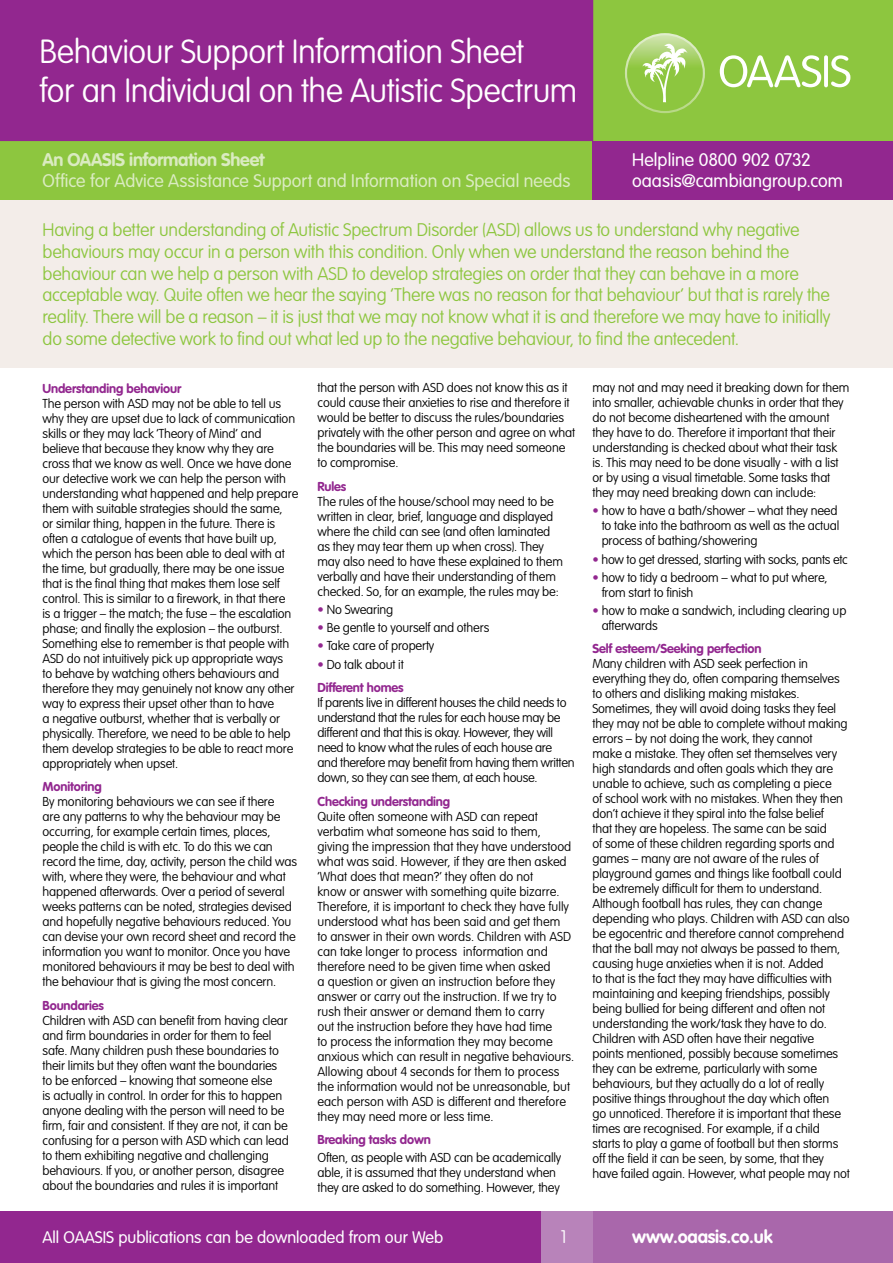
<style>
.page{position:relative;width:893px;height:1263px;background:#fff}
.page>*{position:absolute;margin:0;border:0;box-sizing:border-box;transform-origin:0 0}
.t1{font:100 33px/39px "VAG Rounded";letter-spacing:-.015em;color:#fff}
.t2{font:100 18px/21.8px "VAG Rounded";letter-spacing:-.01em;color:#8dc63f}
.t3{font:300 18px "VAG Rounded";letter-spacing:.005em;color:#daebc1}
.t4{font:300 18px/21px "VAG Rounded";color:#fff}
.t5{font:700 18px "VAG Rounded";letter-spacing:-.015em;color:#daebc1}
.t6{font:700 18px "VAG Rounded";letter-spacing:-.01em;color:#fff}
.t7{font:100 18px "VAG Rounded";color:#fff}
.t8{font:300 16.5px "VAG Rounded";color:#fff}
.t9{font:100 12.75px/15px "VAG Rounded";letter-spacing:-.01em;color:#000}
.t10{font:700 12.75px/23.5px "VAG Rounded";letter-spacing:-.01em;color:#92278f}
.s1{color:#92278f}
.s2{font-weight:100}
.s3{font-weight:100;color:#000}
</style>
<div class="page">
<div style="left:0;top:200px;width:893px;height:168px;background:#f3ede9"></div>
<div style="left:0;top:140px;width:635px;height:60px;background:#8dc63f"></div>
<div style="left:592px;top:140px;width:301px;height:60px;background:#92278f"></div>
<div style="left:592px;top:0;width:301px;height:140px;background:#8dc63f"></div>
<div style="left:0;top:0;width:593px;height:141px;background:#92278f"></div>
<svg style="left:626px;top:34px;width:78px;height:78px"></svg>
<div style="left:625px;top:33px;width:80px;height:80px;border:2px solid #fff;border-radius:50%"></div>
<svg style="left:720px;top:55px;width:130px;height:32px"></svg>
<svg style="left:642px;top:44px;width:45px;height:58px"></svg>
<div style="left:0;top:1212px;width:893px;height:51px;background:#92278f"></div>
<div style="left:592px;top:1212px;width:301px;height:51px;background:#a967ab"></div>
<div style="left:541px;top:1212px;width:51px;height:51px;background:#b883ba"></div>
<h1 class="t1" style="left:40px;top:32px;width:539px">Behaviour Support Information Sheet<br>for an Individual on the Autistic Spectrum</h1>
<h2 class="t5" style="left:43px;top:149px;width:223px">An OAASIS information Sheet</h2>
<h2 class="t3" style="left:43px;top:171px;width:530px">Office for Advice Assistance Support and Information on Special needs</h2>
<h2 class="t4" style="left:632px;top:150px;width:212px">Helpline 0800 902 0732 oaasis@cambiangroup.com</h2>
<p class="t2" style="left:43px;top:219px;width:789px">Having a better understanding of Autistic Spectrum Disorder (ASD) allows us to understand why negative behaviours may occur in a person with this condition. Only when we understand the reason behind the behaviour can we help a person with ASD to develop strategies on order that they can behave in a more acceptable way. Quite often we hear the saying ‘There was no reason for that behaviour’ but that is rarely the reality. There will be a reason – it is just that we may not know what it is and therefore we may have to initially do some detective work to find out what led up to the negative behaviour, to find the antecedent.</p>
<p class="t10" style="left:43px;top:376px;width:140px">Understanding behaviour</p>
<p class="t9" style="left:43px;top:396px;width:257px">The person with ASD may not be able to tell us why they are upset due to lack of communication skills or they may lack ‘Theory of Mind’ and believe that because they know why they are cross that we know as well. Once we have done our detective work we can help the person with understanding what happened and help prepare them with suitable strategies should the same,<br>or similar thing, happen in the future. There is often a catalogue of events that have built up, which the person has been able to deal with at the time, but gradually, there may be one issue that is the final thing that makes them lose self control. This is similar to a firework, in that there<br>is a trigger – the match; the fuse – the escalation phase; and finally the explosion – the outburst.<br>Something else to remember is that people with ASD do not intuitively pick up appropriate ways<br>to behave by watching others behaviours and therefore they may genuinely not know any other way to express their upset other than to have<br>a negative outburst, whether that is verbally or physically. Therefore, we need to be able to help them develop strategies to be able to react more appropriately when upset.</p>
<p class="t10" style="left:43px;top:775px;width:61px">Monitoring</p>
<p class="t9" style="left:43px;top:794px;width:256px">By monitoring behaviours we can see if there<br>are any patterns to why the behaviour may be occurring, for example certain times, places, people the child is with etc. To do this we can record the time, day, activity, person the child was with, where they were, the behaviour and what happened afterwards. Over a period of several weeks patterns can be noted, strategies devised and hopefully negative behaviours reduced. You can devise your own record sheet and record the information you want to monitor. Once you have monitored behaviours it may be best to deal with the behaviour that is giving the most concern.</p>
<p class="t10" style="left:43px;top:993px;width:63px">Boundaries</p>
<p class="t9" style="left:43px;top:1012px;width:248px">Children with ASD can benefit from having clear and firm boundaries in order for them to feel safe. Many children push these boundaries to their limits but they often want the boundaries to be enforced – knowing that someone else<br>is actually in control. In order for this to happen anyone dealing with the person will need to be firm, fair and consistent. If they are not, it can be confusing for a person with ASD which can lead to them exhibiting negative and challenging behaviours. If you, or another person, disagree about the boundaries and rules it is important</p>
<p class="t9" style="left:317px;top:380px;width:259px">that the person with ASD does not know this as it could cause their anxieties to rise and therefore it would be better to discuss the rules/boundaries privately with the other person and agree on what the boundaries will be. This may need someone to compromise.</p>
<p class="t10" style="left:317px;top:474px;width:30px">Rules</p>
<p class="t9" style="left:317px;top:494px;width:247px">The rules of the house/school may need to be written in clear, brief, language and displayed where the child can see (and often laminated as they may tear them up when cross). They may also need to have these explained to them verbally and have their understanding of them checked. So, for an example, the rules may be:</p>
<p class="t9" style="left:317px;top:602px;width:77px"><span class="s1">•</span> No Swearing</p>
<p class="t9" style="left:317px;top:620px;width:173px"><span class="s1">•</span> Be gentle to yourself and others</p>
<p class="t9" style="left:317px;top:638px;width:118px"><span class="s1">•</span> Take care of property</p>
<p class="t10" style="left:317px;top:652px;width:88px"><span class="s2">•</span> <span class="s3">Do talk about it<br></span>Different homes</p>
<p class="t9" style="left:317px;top:695px;width:258px">If parents live in different houses the child needs to understand that the rules for each house may be different and that this is okay. However, they will need to know what the rules of each house are and therefore may benefit from having them written down, so they can see them, at each house.</p>
<p class="t10" style="left:317px;top:789px;width:134px">Checking understanding</p>
<p class="t9" style="left:317px;top:809px;width:258px">Quite often someone with ASD can repeat verbatim what someone has said to them, giving the impression that they have understood what was said. However, if they are then asked ‘What does that mean?’ they often do not<br>know or answer with something quite bizarre.<br>Therefore, it is important to check they have fully understood what has been said and get them<br>to answer in their own words. Children with ASD can take longer to process information and therefore need to be given time when asked<br>a question or given an instruction before they answer or carry out the instruction. If we try to rush their answer or demand them to carry<br>out the instruction before they have had time<br>to process the information they may become anxious which can result in negative behaviours.<br>Allowing about 4 seconds for them to process the information would not be unreasonable, but each person with ASD is different and therefore they may need more or less time.</p>
<p class="t10" style="left:317px;top:1128px;width:115px">Breaking tasks down</p>
<p class="t9" style="left:317px;top:1150px;width:245px">Often, as people with ASD can be academically able, it is assumed that they understand when they are asked to do something. However, they</p>
<p class="t9" style="left:592px;top:380px;width:258px">may not and may need it breaking down for them into smaller, achievable chunks in order that they do not become disheartened with the amount they have to do. Therefore it important that their understanding is checked about what their task is. This may need to be done visually - with a list or by using a visual timetable. Some tasks that they may need breaking down can include:</p>
<p class="t9" style="left:602px;top:503px;width:239px;text-indent:-9px"><span class="s1">•</span> how to have a bath/shower – what they need to take into the bathroom as well as the actual process of bathing/showering</p>
<p class="t9" style="left:592px;top:551px;width:257px"><span class="s1">•</span> how to get dressed, starting with socks, pants etc</p>
<p class="t9" style="left:602px;top:570px;width:227px;text-indent:-9px"><span class="s1">•</span> how to tidy a bedroom – what to put where, from start to finish</p>
<p class="t9" style="left:602px;top:603px;width:246px;text-indent:-9px"><span class="s1">•</span> how to make a sandwich, including clearing up afterwards</p>
<p class="t10" style="left:592px;top:637px;width:171px">Self esteem/Seeking perfection</p>
<p class="t9" style="left:592px;top:656px;width:259px">Many children with ASD seek perfection in everything they do, often comparing themselves to others and disliking making mistakes.<br>Sometimes, they will avoid doing tasks they feel they may not be able to complete without making errors – by not doing the work, they cannot<br>make a mistake. They often set themselves very high standards and often goals which they are unable to achieve, such as completing a piece<br>of school work with no mistakes. When they then don’t achieve it they spiral into the false belief<br>that they are hopeless. The same can be said<br>of some of these children regarding sports and games – many are not aware of the rules of playground games and things like football could be extremely difficult for them to understand.<br>Although football has rules, they can change depending who plays. Children with ASD can also be egocentric and therefore cannot comprehend that the ball may not always be passed to them, causing huge anxieties when it is not. Added<br>to that is the fact they may have difficulties with maintaining and keeping friendships, possibly being bullied for being different and often not understanding the work/task they have to do.<br>Children with ASD often have their negative<br>points mentioned, possibly because sometimes they can be extreme, particularly with some behaviours, but they actually do a lot of really positive things throughout the day which often<br>go unnoticed. Therefore it is important that these times are recognised. For example, if a child starts to play a game of football but then storms off the field it can be seen, by some, that they have failed again. However, what people may not</p>
<p class="t8" style="left:43px;top:1227px;width:402px">All OAASIS publications can be downloaded from our Web</p>
<h2 class="t7" style="left:561px;top:1226px;width:8px">1</h2>
<h2 class="t6" style="left:632px;top:1226px;width:142px">www.oaasis.co.uk</h2>
</div>
